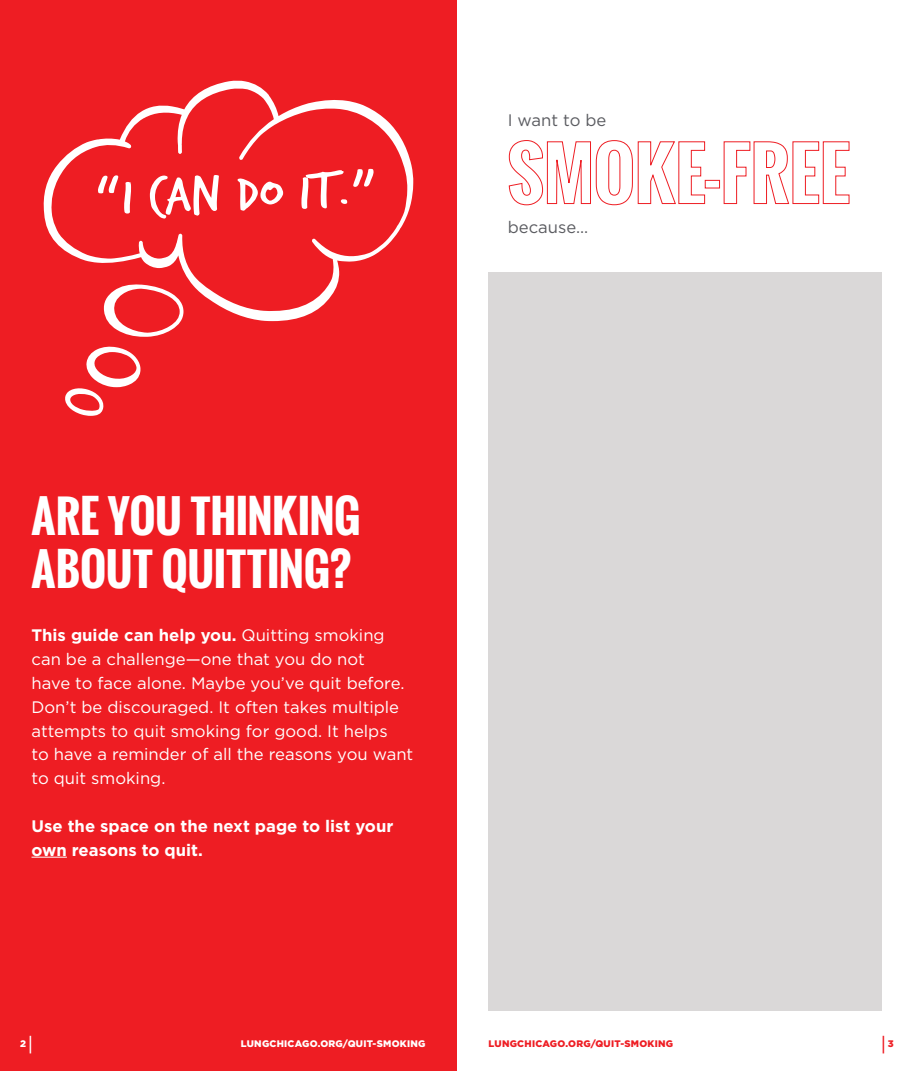
<style>
.page{position:relative;width:914px;height:1071px;background:#fff}
.page>*{position:absolute;margin:0;border:0;box-sizing:border-box;transform-origin:0 0}
.t1{font:53.9px "Trash Hand";color:#fff;scale:1.18 1}
.t2{font:700 44.1px/52.9px "Oswald";letter-spacing:-.01em;color:#fff}
.t3{font:900 19.07px "Gotham";color:#ee1d23;scale:.5 1}
.t4{font:16.62px/23.8px "Gotham";color:#fff}
.t5{font:700 16.62px/23.8px "Gotham";color:#fff}
.t6{font:16.62px "Gotham";color:#5b5c61}
.t7{font:900 9.45px "Gotham";letter-spacing:.025em;color:#fff}
.t8{font:900 9.45px "Gotham";letter-spacing:.025em;color:#ee1d23}
.s1{font-weight:700}
.s2{font-size:19.07px}
</style>
<div class="page">
<div style="left:0;top:0;width:457px;height:1071px;background:#ee1d23"></div>
<svg style="left:508px;top:140px;width:197px;height:66px"></svg>
<div style="left:704px;top:180px;width:16px;height:8px;border:1px solid #ee1d23"></div>
<svg style="left:723px;top:141px;width:127px;height:64px"></svg>
<hr style="left:32px;top:857px;width:35px;height:1px;background:#fff">
<div style="left:488px;top:272px;width:394px;height:739px;background:#dad8d8"></div>
<svg style="left:43px;top:80px;width:370px;height:241px"></svg>
<svg style="left:103px;top:284px;width:80px;height:53px"></svg>
<svg style="left:65px;top:346px;width:75px;height:70px"></svg>
<p class="t1" style="left:95px;top:172px;width:240px;rotate:-2deg">“I can do it.”</p>
<p class="t6" style="left:507px;top:109px;width:100px">I want to be</p>
<p class="t6" style="left:507px;top:216px;width:82px">because...</p>
<p class="t2" style="left:32px;top:490px;width:331px">ARE YOU THINKING<br>ABOUT QUITTING?</p>
<p class="t4" style="left:32px;top:623px;width:383px"><span class="s1">This guide can help you.</span> Quitting smoking can be a challenge—one that you do not<br>have to face alone. Maybe you’ve quit before.<br>Don’t be discouraged. It often takes multiple attempts to quit smoking for good. It helps<br>to have a reminder of all the reasons you want to quit smoking.</p>
<p class="t5" style="left:32px;top:814px;width:363px">Use the space on the next page to list your own reasons to quit.</p>
<p class="t7" style="left:20px;top:1037px;width:13px">2 <span class="s2">|</span></p>
<p class="t8" style="left:488px;top:1037px;width:186px">LUNGCHICAGO.ORG/QUIT-SMOKING</p>
<p class="t3" style="left:881px;top:1031px;width:25px">| <sup>3</sup></p>
<p class="t7" style="left:241px;top:1037px;width:186px">LUNGCHICAGO.ORG/QUIT-SMOKING</p>
</div>
